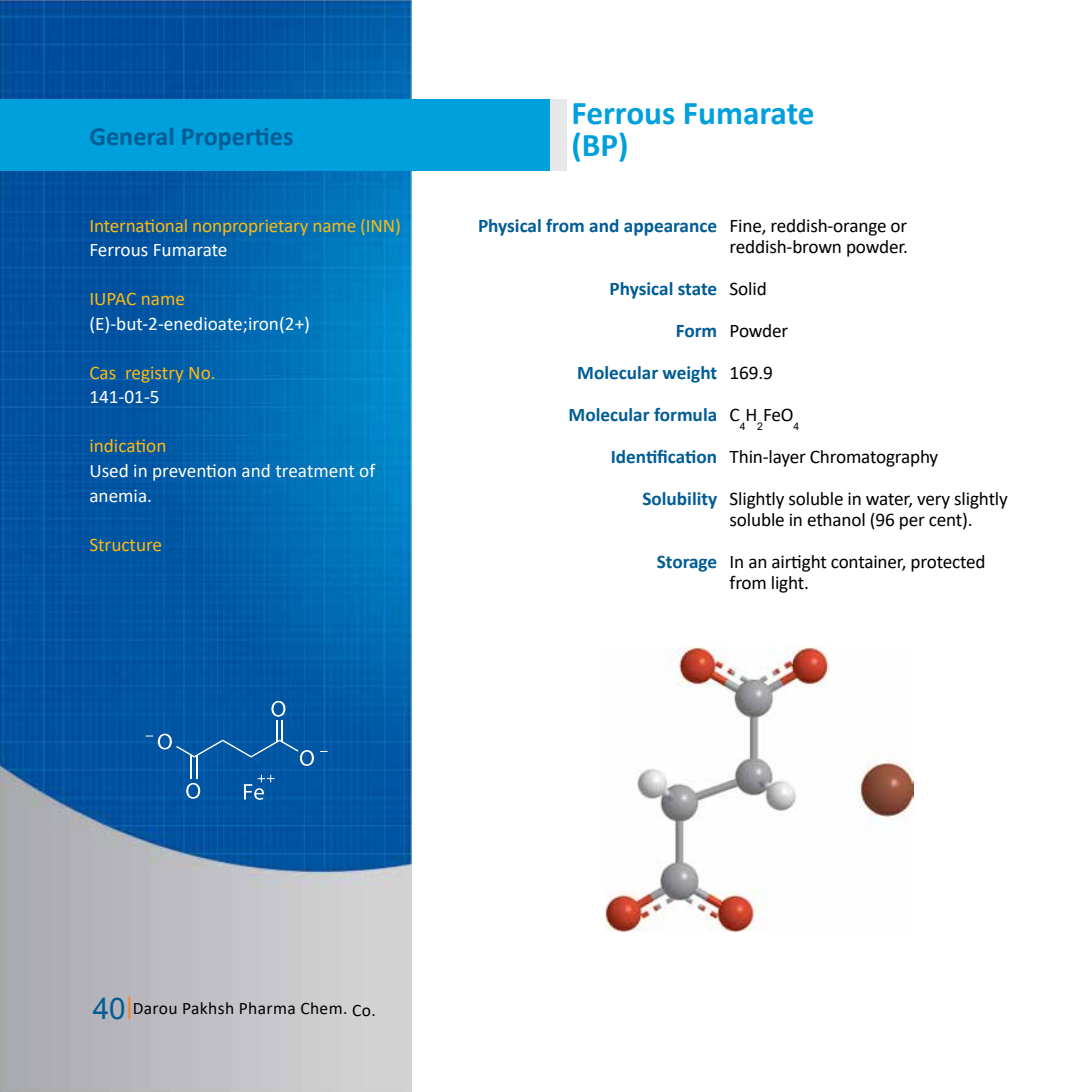
<style>
.page{position:relative;width:1092px;height:1092px;background:#fff}
.page>*{position:absolute;margin:0;border:0;box-sizing:border-box;transform-origin:0 0}
.t1{font:700 33.25px/31.5px "Calibri";color:#00a0dc}
.t2{font:700 26.25px "Calibri";color:#005c95}
.t3{font:19.25px/42px "Calibri";letter-spacing:-.01em;color:#000}
.t4{font:700 19.25px/42px "Calibri";color:#005c95;text-align:right}
.t5{font:19.25px/24.5px "Calibri";color:#fff}
.t6{font:19.25px "Calibri";letter-spacing:-.01em;color:#fdb913}
.t7{font:17.5px "Calibri";letter-spacing:.02em;color:#000}
.t8{font:10.5px "Arial";color:#000}
.s1{font-family:"Arial";font-size:29.75px;color:#005c95}
.s2{font-family:"Arial";font-size:23.62px;color:#f58220}
</style>
<div class="page">
<img style="left:0;top:0;width:412px;height:1091px">
<img style="left:605px;top:647px;width:307px;height:284px">
<div style="left:0;top:99px;width:566px;height:71px;background:#e6e7e8"></div>
<div style="left:0;top:99px;width:549px;height:71px;background:#00a0dc"></div>
<svg style="left:146px;top:700px;width:168px;height:99px;background:#0d5da6"></svg>
<h2 class="t2" style="left:89px;top:117px;width:206px">General Properties</h2>
<p class="t6" style="left:89px;top:212px;width:313px">International nonproprietary name (INN)</p>
<p class="t5" style="left:89px;top:237px;width:140px">Ferrous Fumarate</p>
<p class="t6" style="left:89px;top:285px;width:97px">IUPAC name</p>
<p class="t5" style="left:89px;top:311px;width:222px">(E)-but-2-enedioate;iron(2+)</p>
<p class="t6" style="left:89px;top:359px;width:128px">Cas registry No.</p>
<p class="t5" style="left:89px;top:384px;width:72px">141-01-5</p>
<p class="t6" style="left:89px;top:432px;width:79px">indication</p>
<p class="t5" style="left:89px;top:458px;width:287px">Used in prevention and treatment of anemia.</p>
<p class="t6" style="left:89px;top:530px;width:74px">Structure</p>
<h1 class="t1" style="left:571px;top:97px;width:244px">Ferrous Fumarate )BP(</h1>
<p class="t4" style="left:478px;top:204px;width:241px">Physical from and appearance</p>
<p class="t4" style="left:568px;top:267px;width:150px">Physical state<br>Form<br>Molecular weight<br>Molecular formula<br>Identification<br>Solubility</p>
<p class="t4" style="left:656px;top:540px;width:62px">Storage</p>
<p class="t3" style="left:729px;top:214px;width:180px;line-height:21px">Fine, reddish-orange or reddish-brown powder.</p>
<p class="t3" style="left:729px;top:267px;width:65px">Solid<br>Powder<br>169.9<br>C H FeO</p>
<p class="t8" style="left:739px;top:419px;width:7px">4</p>
<p class="t8" style="left:757px;top:419px;width:7px">2</p>
<p class="t8" style="left:793px;top:419px;width:7px">4</p>
<p class="t3" style="left:729px;top:435px;width:280px">Thin-layer Chromatography<br>Slightly soluble in water, very slightly</p>
<p class="t3" style="left:729px;top:498px;width:257px">soluble in ethanol (96 per cent).<br>In an airtight container, protected</p>
<p class="t3" style="left:729px;top:561px;width:81px">from light.</p>
<p class="t7" style="left:93px;top:996px;width:284px"><span class="s1">40</span><span class="s2">|</span>Darou Pakhsh Pharma Chem. Co.</p>
</div>
